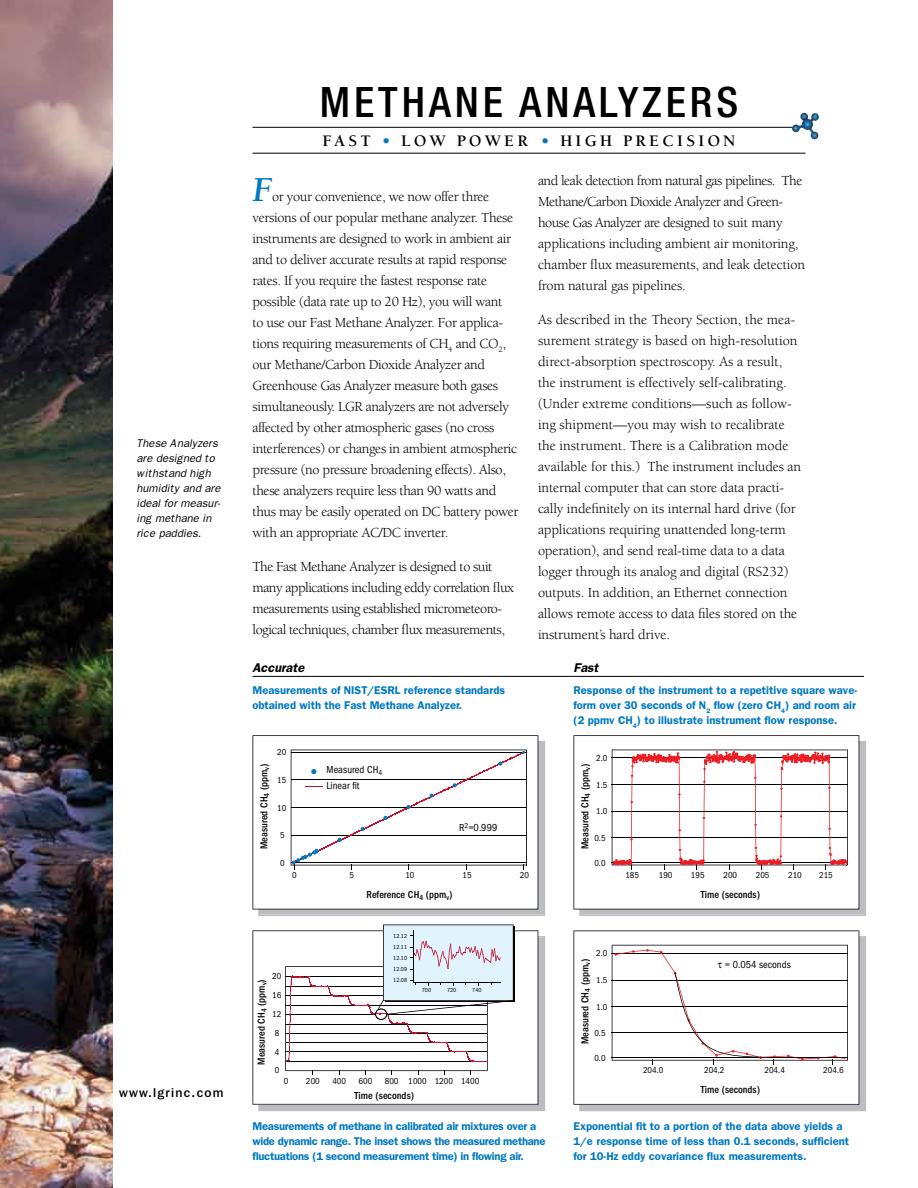
<style>
.page{position:relative;width:918px;height:1188px;background:#fff}
.page>*{position:absolute;margin:0;border:0;box-sizing:border-box;transform-origin:0 0}
.t1{font:500 condensed 42px "Helvetica Neue";letter-spacing:.095em;color:#000}
.t2{font:italic 700 36px "Berkeley";color:#0079c1}
.t3{font:700 16.5px "Berkeley";letter-spacing:.2em;color:#000}
.t4{font:14.25px/21px "Berkeley";letter-spacing:-.025em;color:#000}
.t5{font:500 12.75px "Franklin Gothic IT Cby BT";letter-spacing:.1em;color:#000}
.t6{font:italic 600 12.75px "Franklin Gothic";color:#000}
.t7{font:600 11.25px/15px "Franklin Gothic";color:#0079c1}
.t8{font:600 11.25px/15px "Franklin Gothic";letter-spacing:-.025em;color:#0079c1}
.t9{font:italic 11.25px/15px "Franklin Gothic";color:#000}
.t10{font:500 condensed 10.5px "Franklin Gothic";color:#000}
.t11{font:condensed 10.5px "Franklin Gothic";color:#000}
.t12{font:condensed 9px/18.8px "Franklin Gothic";color:#000;text-align:center}
.t13{font:condensed 6px/11.1px "Franklin Gothic";letter-spacing:.015em;color:#000;text-align:justify}
.s1{color:#0079c1}
</style>
<div class="page">
<hr style="left:252px;top:127px;width:554px;height:1px;background:#000">
<hr style="left:252px;top:153px;width:554px;height:1px;background:#000">
<img style="left:0;top:0;width:112px;height:1188px">
<img style="left:792px;top:113px;width:27px;height:27px">
<hr style="left:252px;top:676px;width:612px;height:1px;background:#000">
<svg style="left:258px;top:741px;width:287px;height:175px;background:#b1b3b6"></svg>
<svg style="left:252px;top:735px;width:286px;height:174px"></svg>
<svg style="left:291px;top:750px;width:236px;height:120px"></svg>
<div style="left:258px;top:936px;width:287px;height:175px;background:#bbbdc0"></div>
<svg style="left:252px;top:930px;width:286px;height:175px"></svg>
<svg style="left:285px;top:925px;width:229px;height:150px"></svg>
<svg style="left:579px;top:741px;width:287px;height:175px;background:#b1b3b6"></svg>
<svg style="left:573px;top:735px;width:286px;height:174px"></svg>
<svg style="left:612px;top:750px;width:236px;height:120px"></svg>
<div style="left:579px;top:936px;width:287px;height:175px;background:#bbbdc0"></div>
<svg style="left:573px;top:931px;width:286px;height:174px"></svg>
<svg style="left:612px;top:945px;width:236px;height:120px"></svg>
<p class="t9" style="left:136px;top:436px;width:86px">These Analyzers are designed to withstand high humidity and are ideal for measur&shy;ing methane in rice paddies.</p>
<p class="t5" style="left:119px;top:1085px;width:106px">www.lgrinc.com</p>
<h1 class="t1" style="left:320px;top:77px;width:420px">METHANE ANALYZERS</h1>
<p class="t3" style="left:323px;top:132px;width:414px">FAST <span class="s1">•</span> LOW POWER <span class="s1">•</span> HIGH PRECISION</p>
<h2 class="t2" style="left:252px;top:170px;width:22px">F</h2>
<p class="t4" style="left:253px;top:186px;width:268px;text-indent:20px">or your convenience, we now offer three versions of our popular methane analyzer. These instruments are designed to work in ambient air and to deliver accurate results at rapid response rates. If you require the fastest response rate possible (data rate up to 20 Hz), you will want<br>to use our Fast Methane Analyzer. For applica&shy;tions requiring measurements of CH<sub>4</sub> and CO<sub>2</sub>, our Methane/Carbon Dioxide Analyzer and Greenhouse Gas Analyzer measure both gases simultaneously. LGR analyzers are not adversely affected by other atmospheric gases (no cross interferences) or changes in ambient atmospheric pressure (no pressure broadening effects). Also, these analyzers require less than 90 watts and thus may be easily operated on DC battery power with an appropriate AC/DC inverter.</p>
<p class="t4" style="left:253px;top:557px;width:263px">The Fast Methane Analyzer is designed to suit many applications including eddy correlation flux measurements using established micrometeoro&shy;logical techniques, chamber flux measurements,</p>
<p class="t4" style="left:538px;top:170px;width:269px">and leak detection from natural gas pipelines. The Methane/Carbon Dioxide Analyzer and Green&shy;house Gas Analyzer are designed to suit many applications including ambient air monitoring, chamber flux measurements, and leak detection from natural gas pipelines.</p>
<p class="t4" style="left:538px;top:310px;width:265px">As described in the Theory Section, the mea&shy;surement strategy is based on high-resolution direct-absorption spectroscopy. As a result, the instrument is effectively self-calibrating. (Under extreme conditions—such as follow&shy;ing shipment—you may wish to recalibrate the instrument. There is a Calibration mode available for this.) The instrument includes an internal computer that can store data practi&shy;cally indefinitely on its internal hard drive (for applications requiring unattended long-term operation), and send real-time data to a data logger through its analog and digital (RS232) outputs. In addition, an Ethernet connection allows remote access to data files stored on the instrument’s hard drive.</p>
<p class="t6" style="left:252px;top:660px;width:53px">Accurate</p>
<p class="t6" style="left:573px;top:660px;width:26px">Fast</p>
<p class="t7" style="left:252px;top:683px;width:254px">Measurements of NIST/ESRL reference standards obtained with the Fast Methane Analyzer.</p>
<p class="t7" style="left:573px;top:683px;width:285px;text-align:justify">Response of the instrument to a repetitive square wave&shy;form over 30 seconds of N<sub>2</sub> flow (zero CH<sub>4</sub>) and room air (2 ppmv CH<sub>4</sub>) to illustrate instrument flow response.</p>
<p class="t10" style="left:258px;top:849px;width:87px;rotate:-90deg">Measured CH<sub>4</sub> (ppm<sub>v</sub>)</p>
<p class="t12" style="left:277px;top:743px;width:11px">20</p>
<p class="t12" style="left:277px;top:771px;width:11px">15</p>
<p class="t12" style="left:277px;top:798px;width:11px">10</p>
<p class="t12" style="left:280px;top:826px;width:6px">5</p>
<p class="t12" style="left:280px;top:853px;width:6px">0</p>
<p class="t11" style="left:327px;top:764px;width:57px">Measured CH<sub>4</sub></p>
<p class="t11" style="left:327px;top:779px;width:35px">Linear fit</p>
<p class="t11" style="left:459px;top:822px;width:40px">R<sup>2</sup>=0.999</p>
<p class="t12" style="left:292px;top:866px;width:6px">0</p>
<p class="t12" style="left:349px;top:866px;width:6px">5</p>
<p class="t12" style="left:405px;top:866px;width:10px">10</p>
<p class="t12" style="left:463px;top:866px;width:11px">15</p>
<p class="t12" style="left:520px;top:866px;width:11px">20</p>
<p class="t10" style="left:367px;top:889px;width:88px">Reference CH<sub>4</sub> (ppm<sub>v</sub>)</p>
<p class="t12" style="left:272px;top:967px;width:11px">20<br>16<br>12<br>8<br>4<br>0</p>
<p class="t10" style="left:255px;top:1065px;width:87px;rotate:-90deg">Measured CH<sub>4</sub> (ppm<sub>v</sub>)</p>
<p class="t13" style="left:393px;top:930px;width:15px">12.12<br>12.11<br>12.10<br>12.09<br>12.08</p>
<p class="t13" style="left:422px;top:985px;width:11px">700</p>
<p class="t13" style="left:447px;top:985px;width:11px">720</p>
<p class="t13" style="left:472px;top:985px;width:11px">740</p>
<p class="t12" style="left:284px;top:1071px;width:6px">0</p>
<p class="t12" style="left:306px;top:1071px;width:15px">200</p>
<p class="t12" style="left:332px;top:1071px;width:15px">400</p>
<p class="t12" style="left:358px;top:1071px;width:15px">600</p>
<p class="t12" style="left:385px;top:1071px;width:96px">800 1000 1200 1400</p>
<p class="t10" style="left:355px;top:1089px;width:61px">Time (seconds)</p>
<p class="t8" style="left:252px;top:1119px;width:294px">Measurements of methane in calibrated air mixtures over a wide dynamic range. The inset shows the measured methane fluctuations (1 second measurement time) in flowing air.</p>
<p class="t12" style="left:596px;top:749px;width:13px">2.0</p>
<p class="t12" style="left:596px;top:776px;width:13px">1.5</p>
<p class="t12" style="left:596px;top:802px;width:13px">1.0</p>
<p class="t12" style="left:594px;top:828px;width:13px">0.5</p>
<p class="t12" style="left:594px;top:853px;width:13px">0.0</p>
<p class="t10" style="left:579px;top:849px;width:87px;rotate:-90deg">Measured CH<sub>4</sub> (ppm<sub>v</sub>)</p>
<p class="t12" style="left:625px;top:866px;width:15px">185</p>
<p class="t12" style="left:659px;top:866px;width:15px">190</p>
<p class="t12" style="left:691px;top:866px;width:15px">195</p>
<p class="t12" style="left:723px;top:866px;width:15px">200</p>
<p class="t12" style="left:756px;top:866px;width:15px">205</p>
<p class="t12" style="left:788px;top:866px;width:15px">210</p>
<p class="t12" style="left:819px;top:866px;width:15px">215</p>
<p class="t10" style="left:701px;top:889px;width:61px">Time (seconds)</p>
<p class="t12" style="left:596px;top:944px;width:13px">2.0</p>
<p class="t12" style="left:596px;top:971px;width:13px">1.5</p>
<p class="t12" style="left:596px;top:997px;width:13px">1.0</p>
<p class="t12" style="left:594px;top:1024px;width:13px">0.5</p>
<p class="t12" style="left:594px;top:1048px;width:13px">0.0</p>
<p class="t10" style="left:579px;top:1044px;width:87px;rotate:-90deg">Measured CH<sub>4</sub> (ppm<sub>v</sub>)</p>
<p class="t11" style="left:725px;top:959px;width:67px">= 0.054 seconds</p>
<p class="t12" style="left:643px;top:1061px;width:22px">204.0</p>
<p class="t12" style="left:704px;top:1061px;width:22px">204.2</p>
<p class="t12" style="left:764px;top:1061px;width:22px">204.4</p>
<p class="t12" style="left:823px;top:1061px;width:22px">204.6</p>
<p class="t10" style="left:701px;top:1084px;width:61px">Time (seconds)</p>
<p class="t7" style="left:573px;top:1119px;width:277px">Exponential fit to a portion of the data above yields a<br>1/e response time of less than 0.1 seconds, sufficient for 10-Hz eddy covariance flux measurements.</p>
</div>
